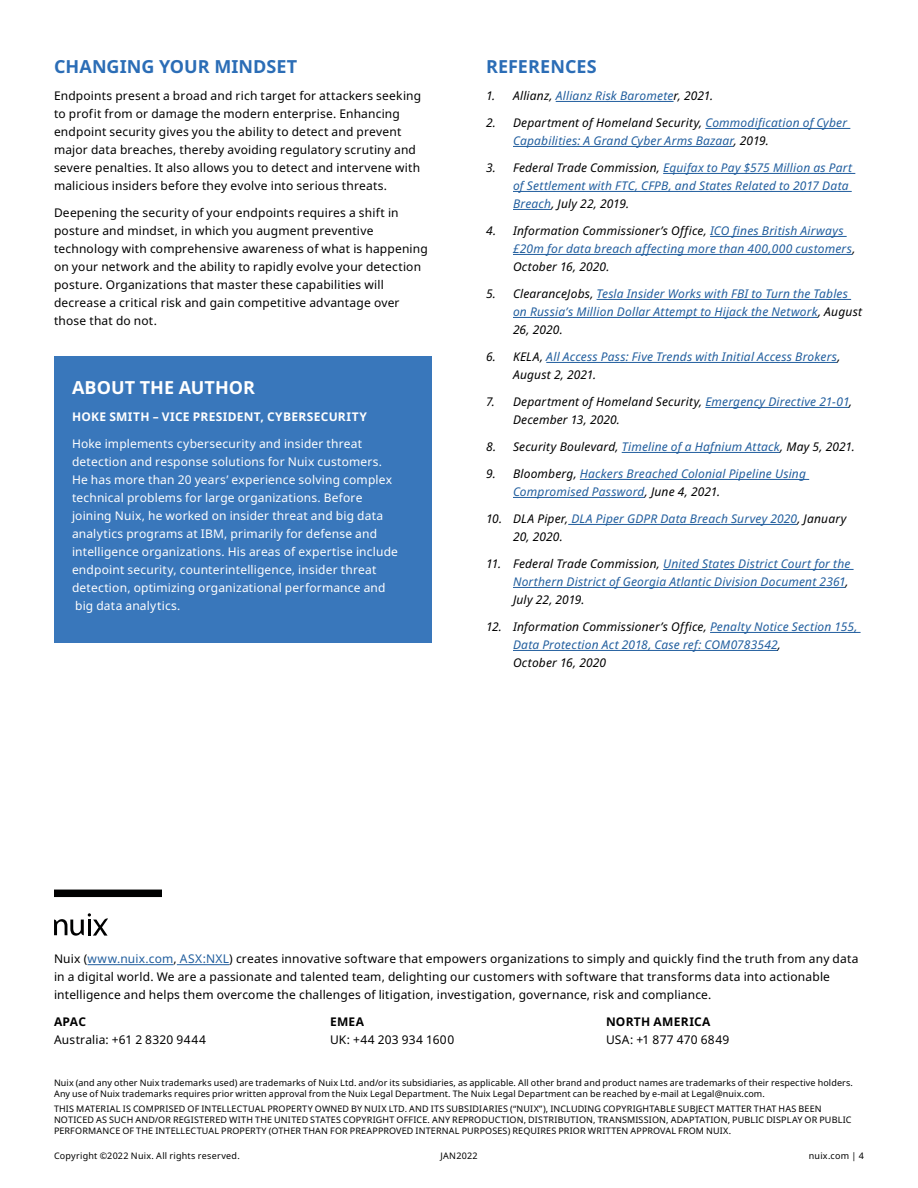
<style>
.page{position:relative;width:918px;height:1188px;background:#fff}
.page>*{position:absolute;margin:0;border:0;box-sizing:border-box;transform-origin:0 0}
.t1{font:700 18px "Noto Sans";letter-spacing:.005em;color:#2b6db6}
.t2{font:700 18px "Noto Sans";color:#fff}
.t3{font:12px/18px "Noto Sans";letter-spacing:.015em;color:#000101}
.t4{font:italic 12px/18px "Noto Sans";letter-spacing:.015em;color:#215e9e}
.t5{font:12px/18px "Noto Sans";letter-spacing:.015em;color:#fff}
.t6{font:italic 12px/18px "Noto Sans";letter-spacing:.015em;color:#000101}
.t7{font:700 12px "Noto Sans";letter-spacing:.025em;color:#fff}
.t8{font:700 12px "Noto Sans";letter-spacing:.025em;color:#000101}
.t9{font:9px/10.8px "Noto Sans";letter-spacing:.015em;color:#000101}
.s1{color:#000101}
.s2{color:#215e9e}
</style>
<div class="page">
<svg style="left:54px;top:913px;width:54px;height:23px"></svg>
<div style="left:54px;top:890px;width:108px;height:7px;background:#000101"></div>
<hr style="left:87px;top:964px;width:87px;height:1px;background:#215e9e">
<hr style="left:177px;top:964px;width:52px;height:1px;background:#215e9e">
<hr style="left:556px;top:101px;width:118px;height:1px;background:#215e9e">
<hr style="left:705px;top:128px;width:145px;height:1px;background:#215e9e">
<hr style="left:513px;top:146px;width:221px;height:1px;background:#215e9e">
<hr style="left:663px;top:173px;width:192px;height:1px;background:#215e9e">
<hr style="left:513px;top:191px;width:339px;height:1px;background:#215e9e">
<hr style="left:513px;top:209px;width:38px;height:1px;background:#215e9e">
<hr style="left:710px;top:236px;width:137px;height:1px;background:#215e9e">
<hr style="left:513px;top:254px;width:339px;height:1px;background:#215e9e">
<hr style="left:597px;top:299px;width:254px;height:1px;background:#215e9e">
<hr style="left:513px;top:317px;width:305px;height:1px;background:#215e9e">
<hr style="left:546px;top:362px;width:291px;height:1px;background:#215e9e">
<hr style="left:705px;top:407px;width:144px;height:1px;background:#215e9e">
<hr style="left:622px;top:452px;width:158px;height:1px;background:#215e9e">
<hr style="left:580px;top:479px;width:229px;height:1px;background:#215e9e">
<hr style="left:513px;top:497px;width:132px;height:1px;background:#215e9e">
<hr style="left:568px;top:524px;width:229px;height:1px;background:#215e9e">
<hr style="left:663px;top:569px;width:191px;height:1px;background:#215e9e">
<hr style="left:513px;top:587px;width:333px;height:1px;background:#215e9e">
<hr style="left:710px;top:632px;width:151px;height:1px;background:#215e9e">
<hr style="left:513px;top:650px;width:265px;height:1px;background:#215e9e">
<div style="left:54px;top:356px;width:378px;height:287px;background:#3977bb"></div>
<h1 class="t1" style="left:54px;top:54px;width:245px">CHANGING YOUR MINDSET</h1>
<p class="t3" style="left:54px;top:87px;width:369px">Endpoints present a broad and rich target for attackers seeking to profit from or damage the modern enterprise. Enhancing endpoint security gives you the ability to detect and prevent major data breaches, thereby avoiding regulatory scrutiny and severe penalties. It also allows you to detect and intervene with malicious insiders before they evolve into serious threats.</p>
<p class="t3" style="left:54px;top:204px;width:375px">Deepening the security of your endpoints requires a shift in posture and mindset, in which you augment preventive technology with comprehensive awareness of what is happening on your network and the ability to rapidly evolve your detection posture. Organizations that master these capabilities will decrease a critical risk and gain competitive advantage over those that do not.</p>
<h1 class="t2" style="left:72px;top:374px;width:185px">ABOUT THE AUTHOR</h1>
<p class="t7" style="left:72px;top:408px;width:297px">HOKE SMITH – VICE PRESIDENT, CYBERSECURITY</p>
<p class="t5" style="left:72px;top:435px;width:327px">Hoke implements cybersecurity and insider threat detection and response solutions for Nuix customers.<br>He has more than 20 years’ experience solving complex technical problems for large organizations. Before joining Nuix, he worked on insider threat and big data analytics programs at IBM, primarily for defense and intelligence organizations. His areas of expertise include endpoint security, counterintelligence, insider threat detection, optimizing organizational performance and big data analytics.</p>
<h1 class="t1" style="left:486px;top:54px;width:112px">REFERENCES</h1>
<p class="t4" style="left:486px;top:87px;width:229px"><span class="s1">1. Allianz,</span> Allianz Risk Baromete<span class="s1">r, 2021.</span></p>
<p class="t4" style="left:513px;top:114px;width:336px;text-indent:-27px"><span class="s1">2. Department of Homeland Security,</span> Commodification of Cyber<br>Capabilities: A Grand Cyber Arms Bazaar<span class="s1">, 2019.</span></p>
<p class="t4" style="left:513px;top:159px;width:341px;text-indent:-27px"><span class="s1">3. Federal Trade Commission,</span> Equifax to Pay $575 Million as Part of Settlement with FTC, CFPB, and States Related to 2017 Data<br>Breach<span class="s1">, July 22, 2019.</span></p>
<p class="t4" style="left:513px;top:222px;width:344px;text-indent:-27px"><span class="s1">4. Information Commissioner’s Office,</span> ICO fines British Airways £20m for data breach affecting more than 400,000 customers<span class="s1">,<br>October 16, 2020.</span></p>
<p class="t4" style="left:513px;top:285px;width:351px;text-indent:-27px"><span class="s1">5. ClearanceJobs,</span> Tesla Insider Works with FBI to Turn the Tables on Russia’s Million Dollar Attempt to Hijack the Network<span class="s1">, August<br>26, 2020.</span></p>
<p class="t4" style="left:513px;top:348px;width:329px;text-indent:-27px"><span class="s1">6. KELA,</span> All Access Pass: Five Trends with Initial Access Brokers<span class="s1">,<br>August 2, 2021.</span></p>
<p class="t6" style="left:513px;top:393px;width:341px;text-indent:-27px">7. Department of Homeland Security, <span class="s2">Emergency Directive 21-01</span>,<br>December 13, 2020.</p>
<p class="t6" style="left:486px;top:438px;width:370px">8. Security Boulevard, <span class="s2">Timeline of a Hafnium Attack</span>, May 5, 2021.</p>
<p class="t4" style="left:513px;top:465px;width:295px;text-indent:-27px"><span class="s1">9. Bloomberg,</span> Hackers Breached Colonial Pipeline Using<br>Compromised Password<span class="s1">, June 4, 2021.</span></p>
<p class="t4" style="left:513px;top:510px;width:335px;text-indent:-27px"><span class="s1">10. DLA Piper,</span> DLA Piper GDPR Data Breach Survey 2020<span class="s1">, January<br>20, 2020.</span></p>
<p class="t4" style="left:513px;top:555px;width:339px;text-indent:-27px"><span class="s1">11. Federal Trade Commission,</span> United States District Court for the<br>Northern District of Georgia Atlantic Division Document 2361<span class="s1">,<br>July 22, 2019.</span></p>
<p class="t4" style="left:513px;top:618px;width:346px;text-indent:-27px"><span class="s1">12. Information Commissioner’s Office,</span> Penalty Notice Section 155,<br>Data Protection Act 2018, Case ref: COM0783542<span class="s1">,<br>October 16, 2020</span></p>
<p class="t3" style="left:54px;top:950px;width:806px">Nuix (<span class="s2">www.nuix.com</span>, <span class="s2">ASX:NXL</span>) creates innovative software that empowers organizations to simply and quickly find the truth from any data in a digital world. We are a passionate and talented team, delighting our customers with software that transforms data into actionable intelligence and helps them overcome the challenges of litigation, investigation, governance, risk and compliance.</p>
<p class="t8" style="left:54px;top:1014px;width:34px">APAC</p>
<p class="t3" style="left:54px;top:1031px;width:153px">Australia: +61 2 8320 9444</p>
<p class="t8" style="left:606px;top:1014px;width:106px">NORTH AMERICA</p>
<p class="t3" style="left:606px;top:1031px;width:125px">USA: +1 877 470 6849</p>
<p class="t9" style="left:54px;top:1078px;width:801px">Nuix (and any other Nuix trademarks used) are trademarks of Nuix Ltd. and/or its subsidiaries, as applicable. All other brand and product names are trademarks of their respective holders.<br>Any use of Nuix trademarks requires prior written approval from the Nuix Legal Department. The Nuix Legal Department can be reached by e-mail at Legal@nuix.com.</p>
<p class="t9" style="left:54px;top:1104px;width:799px">THIS MATERIAL IS COMPRISED OF INTELLECTUAL PROPERTY OWNED BY NUIX LTD. AND ITS SUBSIDIARIES (“NUIX”), INCLUDING COPYRIGHTABLE SUBJECT MATTER THAT HAS BEEN<br>NOTICED AS SUCH AND/OR REGISTERED WITH THE UNITED STATES COPYRIGHT OFFICE. ANY REPRODUCTION, DISTRIBUTION, TRANSMISSION, ADAPTATION, PUBLIC DISPLAY OR PUBLIC<br>PERFORMANCE OF THE INTELLECTUAL PROPERTY (OTHER THAN FOR PREAPPROVED INTERNAL PURPOSES) REQUIRES PRIOR WRITTEN APPROVAL FROM NUIX.</p>
<p class="t8" style="left:330px;top:1014px;width:36px">EMEA</p>
<p class="t3" style="left:330px;top:1031px;width:126px">UK: +44 203 934 1600</p>
<p class="t9" style="left:54px;top:1150px;width:187px">Copyright ©2022 Nuix. All rights reserved.</p>
<p class="t9" style="left:440px;top:1150px;width:39px">JAN2022</p>
<p class="t9" style="left:809px;top:1150px;width:57px">nuix.com | 4</p>
</div>
